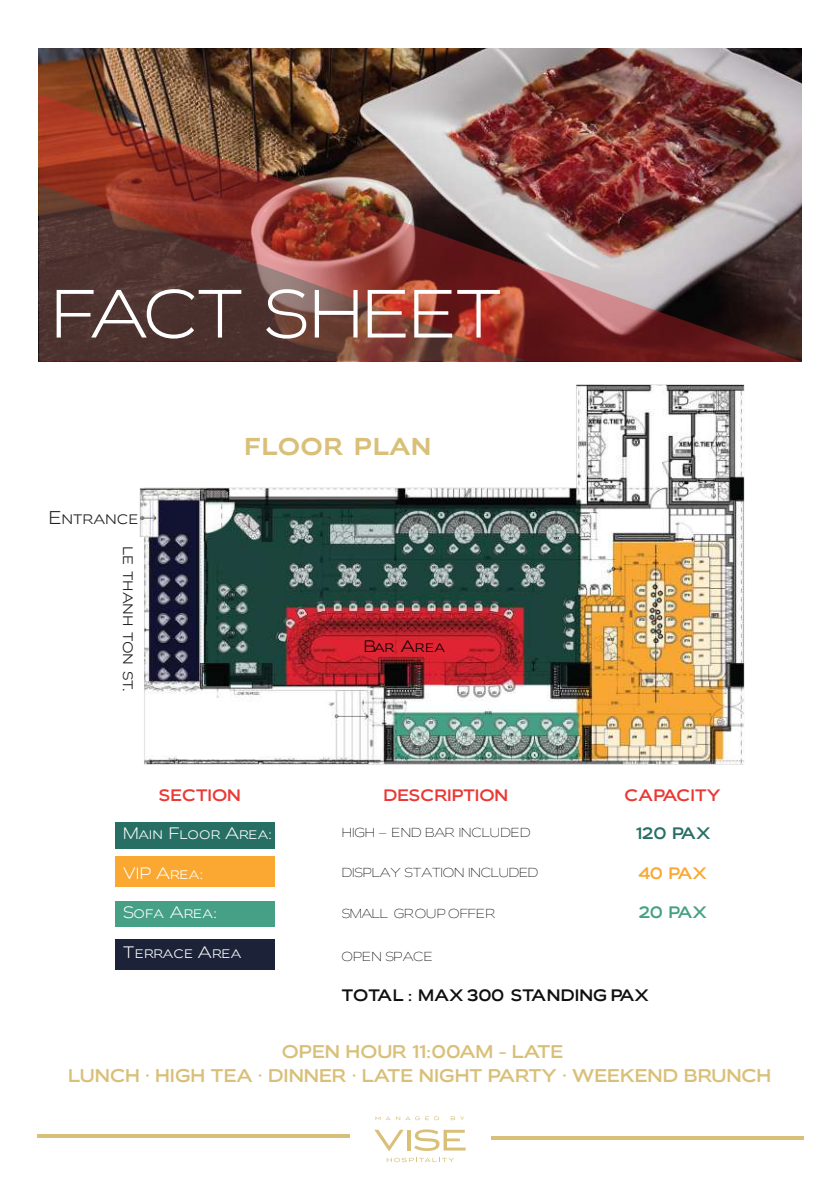
<style>
.page{position:relative;width:840px;height:1191px;background:#fff}
.page>*{position:absolute;margin:0;border:0;box-sizing:border-box;transform-origin:0 0}
.t1{font:66.4px "Biondi Sans Lt";color:#fff}
.t2{font:32px "Biondi Sans Rg";color:#d9c079}
.t3{font:18px/24px "Biondi Sans Rg";color:#d9c079;text-align:center}
.t4{font:18px "Biondi Sans Lt";color:#231f20}
.t5{font:16.2px "Biondi Sans Lt";color:#fff}
.t6{font:16.2px "Biondi Sans Rg";letter-spacing:.005em;color:#ea3934}
.t7{font:16.2px "Biondi Sans Rg";letter-spacing:.005em;color:#0f0f0f}
.t8{font:16.2px "Biondi Sans Lt";letter-spacing:-.01em;color:#010101}
.t9{font:16.2px "Biondi Sans Rg";letter-spacing:-.02em;color:#276f64}
.t10{font:16.2px "Biondi Sans Rg";color:#faa832}
.t11{font:16.2px "Biondi Sans Rg";color:#46a085}
.t12{font:12.8px "Biondi Sans El";letter-spacing:-.015em;color:#010101}
.t13{font:12.8px "Biondi Sans El";letter-spacing:.015em;color:#010101}
</style>
<div class="page">
<img style="left:139px;top:384px;width:606px;height:381px">
<img style="left:38px;top:48px;width:763px;height:314px">
<img style="left:39px;top:94px;width:762px;height:268px">
<img style="left:39px;top:185px;width:487px;height:176px">
<div style="left:115px;top:901px;width:160px;height:25px;background:#46a085"></div>
<div style="left:115px;top:822px;width:160px;height:27px;background:#276f64"></div>
<div style="left:115px;top:857px;width:160px;height:30px;background:#faa832"></div>
<div style="left:115px;top:939px;width:160px;height:30px;background:#1c2238"></div>
<hr style="left:37px;top:1134px;width:312px;height:3px;background:#d9c079">
<hr style="left:491px;top:1136px;width:312px;height:3px;background:#d9c079">
<svg style="left:374px;top:1129px;width:29px;height:22px"></svg>
<svg style="left:407px;top:1130px;width:3px;height:20px"></svg>
<svg style="left:414px;top:1129px;width:51px;height:22px"></svg>
<svg style="left:386px;top:1157px;width:67px;height:5px"></svg>
<svg style="left:375px;top:1116px;width:44px;height:4px"></svg>
<svg style="left:425px;top:1116px;width:14px;height:4px"></svg>
<svg style="left:450px;top:1116px;width:14px;height:4px"></svg>
<div style="left:177px;top:739px;width:82px;height:20px;background:#fff"></div>
<h1 class="t1" style="left:52px;top:274px;width:451px">FACT SHEET</h1>
<p class="t4" style="left:49px;top:507px;width:91px">Entrance</p>
<p class="t4" style="left:140px;top:546px;width:147px;rotate:90deg">le thanh ton st.</p>
<h2 class="t2" style="left:244px;top:424px;width:189px">floor plan</h2>
<p class="t8" style="left:363px;top:636px;width:83px">Bar Area</p>
<p class="t6" style="left:159px;top:785px;width:83px">SECTION</p>
<p class="t5" style="left:123px;top:823px;width:151px">Main Floor Area:</p>
<p class="t5" style="left:123px;top:863px;width:82px">VIP Area:</p>
<p class="t5" style="left:123px;top:902px;width:95px">Sofa Area:</p>
<p class="t5" style="left:123px;top:942px;width:120px">Terrace Area</p>
<p class="t6" style="left:383px;top:785px;width:126px">DESCRIPTION</p>
<p class="t12" style="left:341px;top:824px;width:190px">HIGH – END BAR INCLUDED</p>
<p class="t12" style="left:341px;top:865px;width:198px">DISPLAY STATION INCLUDED</p>
<p class="t12" style="left:341px;top:905px;width:155px">SMALL GROUP OFFER</p>
<p class="t13" style="left:341px;top:949px;width:92px">OPEN SPACE</p>
<p class="t6" style="left:624px;top:785px;width:97px">CAPACITY</p>
<p class="t9" style="left:635px;top:823px;width:75px">120 PAX</p>
<p class="t10" style="left:638px;top:863px;width:70px">40 PAX</p>
<p class="t11" style="left:638px;top:902px;width:70px">20 PAX</p>
<p class="t7" style="left:341px;top:986px;width:308px">TOTAL : MAX 300 STANDING PAX</p>
<p class="t3" style="left:68px;top:1040px;width:704px">OPEN HOUR 11:00AM - LATE<br>LUNCH · HIGH TEA · DINNER · LATE NIGHT PARTY · WEEKEND BRUNCH</p>
</div>
